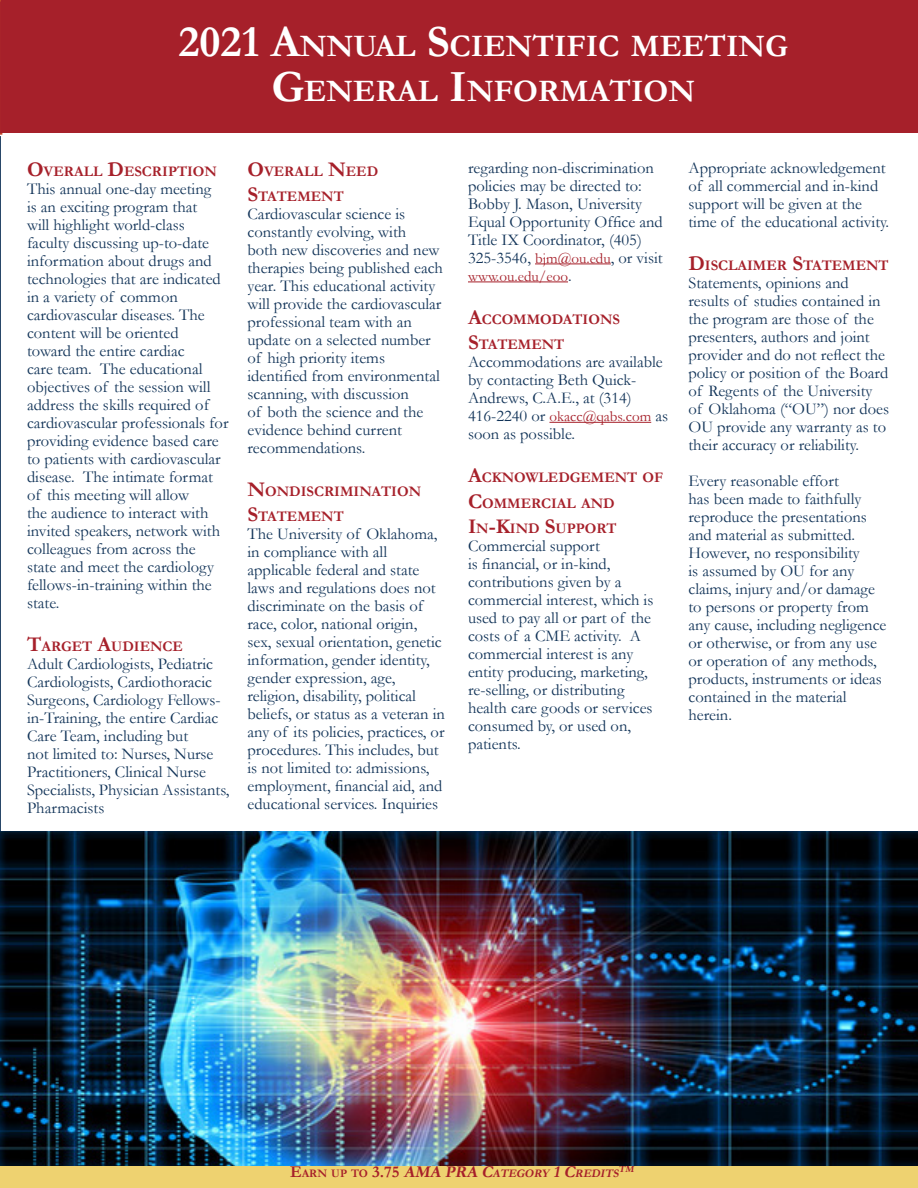
<style>
.page{position:relative;width:918px;height:1188px;background:#fff}
.page>*{position:absolute;margin:0;border:0;box-sizing:border-box;transform-origin:0 0}
.t1{font:700 31.5px "Garamond";color:#fff}
.t2{font:16.5px/18px "Garamond";color:#113358}
.t3{font:italic 700 16.5px "Garamond";color:#a6202a}
.t4{font:15px "Garamond";color:#a6202a}
.t5{font:700 14.7px/25.2px "Garamond";color:#a6202a}
.t6{font:italic 700 11.55px "Garamond";color:#a6202a}
.t7{font:700 11.55px "Garamond";color:#a6202a}
.t8{font:italic 700 9.6px "Garamond";color:#a6202a}
.s1{font-size:45px}
.s2{font-size:21px}
.s3{font-size:15px;color:#a6202a}
.s4{font-size:16.5px;color:#113358}
.s5{font-size:16.5px}
.s6{font-style:italic;font-size:16.5px}
</style>
<div class="page">
<hr style="left:0;top:136px;width:1px;height:1051px;background:#113358">
<svg style="left:0;top:0;width:2px;height:135px"></svg>
<div style="left:1px;top:1px;width:917px;height:132px;background:#a6202a"></div>
<hr style="left:535px;top:264px;width:76px;height:1px;background:#a6202a">
<hr style="left:468px;top:282px;width:100px;height:1px;background:#a6202a">
<hr style="left:549px;top:422px;width:102px;height:1px;background:#a6202a">
<hr style="left:0;top:1167px;width:2px;height:21px;background:#eed270">
<div style="left:1px;top:1167px;width:917px;height:21px;background:#eed270"></div>
<img style="left:0;top:832px;width:918px;height:333px">
<p class="t1" style="left:178px;top:25px;width:611px"><span class="s1">2021 A</span>NNUAL <span class="s1">S</span>CIENTIFIC MEETING</p>
<p class="t1" style="left:271px;top:70px;width:425px"><span class="s1">G</span>ENERAL <span class="s1">I</span>NFORMATION</p>
<p class="t5" style="left:27px;top:159px;width:192px"><span class="s2">O</span>VERALL <span class="s2">D</span>ESCRIPTION</p>
<p class="t2" style="left:27px;top:179px;width:203px">This annual one-day meeting<br>is an exciting program that<br>will highlight world-class faculty discussing up-to-date information about drugs and technologies that are indicated in a variety of common cardiovascular diseases. The content will be oriented<br>toward the entire cardiac<br>care team. The educational objectives of the session will address the skills required of cardiovascular professionals for providing evidence based care to patients with cardiovascular disease. The intimate format of this meeting will allow<br>the audience to interact with invited speakers, network with colleagues from across the state and meet the cardiology fellows-in-training within the state.</p>
<p class="t5" style="left:27px;top:634px;width:157px"><span class="s2">T</span>ARGET <span class="s2">A</span>UDIENCE</p>
<p class="t2" style="left:27px;top:654px;width:204px">Adult Cardiologists, Pediatric<br>Cardiologists, Cardiothoracic<br>Surgeons, Cardiology Fellows&shy;in-Training, the entire Cardiac<br>Care Team, including but<br>not limited to: Nurses, Nurse<br>Practitioners, Clinical Nurse<br>Specialists, Physician Assistants,<br>Pharmacists</p>
<p class="t5" style="left:247px;top:159px;width:132px"><span class="s2">O</span>VERALL <span class="s2">N</span>EED<br><span class="s2">S</span>TATEMENT</p>
<p class="t2" style="left:247px;top:204px;width:197px">Cardiovascular science is constantly evolving, with<br>both new discoveries and new therapies being published each year. This educational activity will provide the cardiovascular professional team with an update on a selected number of high priority items identified from environmental scanning, with discussion<br>of both the science and the evidence behind current recommendations.</p>
<p class="t5" style="left:247px;top:479px;width:175px"><span class="s2">N</span>ONDISCRIMINATION<br><span class="s2">S</span>TATEMENT</p>
<p class="t2" style="left:247px;top:525px;width:199px">The University of Oklahoma, in compliance with all applicable federal and state laws and regulations does not discriminate on the basis of race, color, national origin, sex, sexual orientation, genetic information, gender identity, gender expression, age, religion, disability, political beliefs, or status as a veteran in any of its policies, practices, or procedures. This includes, but is not limited to: admissions, employment, financial aid, and educational services. Inquiries</p>
<p class="t2" style="left:468px;top:158px;width:196px">regarding non-discrimination policies may be directed to:<br>Bobby J. Mason, University<br>Equal Opportunity Office and<br>Title IX Coordinator, (405)<br>325-3546, <span class="s3">bjm@ou.edu</span>, or visit</p>
<p class="t4" style="left:468px;top:266px;width:105px">www.ou.edu/eoo<span class="s4">.</span></p>
<p class="t5" style="left:468px;top:307px;width:25px"><span class="s2">A</span>CCO</p>
<p class="t5" style="left:468px;top:307px;width:152px;text-indent:45px">MMODATIONS<br><span class="s2">S</span>TATEMENT</p>
<p class="t2" style="left:468px;top:353px;width:196px">Accommodations are available by contacting Beth Quick-<br>Andrews, C.A.E., at (314)</p>
<p class="t4" style="left:468px;top:406px;width:202px"><span class="s4">416-2240 or</span> okacc@qabs.com <span class="s4">as</span></p>
<p class="t2" style="left:468px;top:425px;width:109px">soon as possible.</p>
<p class="t5" style="left:468px;top:465px;width:197px"><span class="s2">A</span>CKNOWLEDGEMENT OF<br><span class="s2">C</span>OMMERCIAL AND<br><span class="s2">I</span>N<span class="s2">-K</span>IND <span class="s2">S</span>UPPORT</p>
<p class="t2" style="left:468px;top:536px;width:187px">Commercial support<br>is financial, or in-kind, contributions given by a commercial interest, which is used to pay all or part of the costs of a CME activity. A commercial interest is any entity producing, marketing, re-selling, or distributing health care goods or services consumed by, or used on, patients.</p>
<p class="t2" style="left:688px;top:158px;width:202px">Appropriate acknowledgement of all commercial and in-kind support will be given at the time of the educational activity.</p>
<p class="t5" style="left:688px;top:253px;width:202px"><span class="s2">D</span>ISCLAIMER <span class="s2">S</span>TATEMENT</p>
<p class="t2" style="left:688px;top:273px;width:202px">Statements, opinions and results of studies contained in the program are those of the presenters, authors and joint provider and do not reflect the policy or position of the Board of Regents of the University of Oklahoma (“OU”) nor does<br>OU provide any warranty as to their accuracy or reliability.</p>
<p class="t2" style="left:688px;top:471px;width:200px">Every reasonable effort<br>has been made to faithfully reproduce the presentations and material as submitted.<br>However, no responsibility<br>is assumed by OU for any claims, injury and/or damage to persons or property from any cause, including negligence or otherwise, or from any use or operation of any methods, products, instruments or ideas contained in the material herein.</p>
<p class="t7" style="left:290px;top:1166px;width:128px"><span class="s5">E</span>ARN UP TO <span class="s5">3.75</span> <span class="s6">AMA</span></p>
<p class="t3" style="left:445px;top:1161px;width:13px">PRA</p>
<p class="t6" style="left:481px;top:1166px;width:139px"><span class="s5">C</span>ATEGO RY <span class="s5">1C</span>REDITS</p>
<p class="t8" style="left:619px;top:1162px;width:10px">TM</p>
</div>
